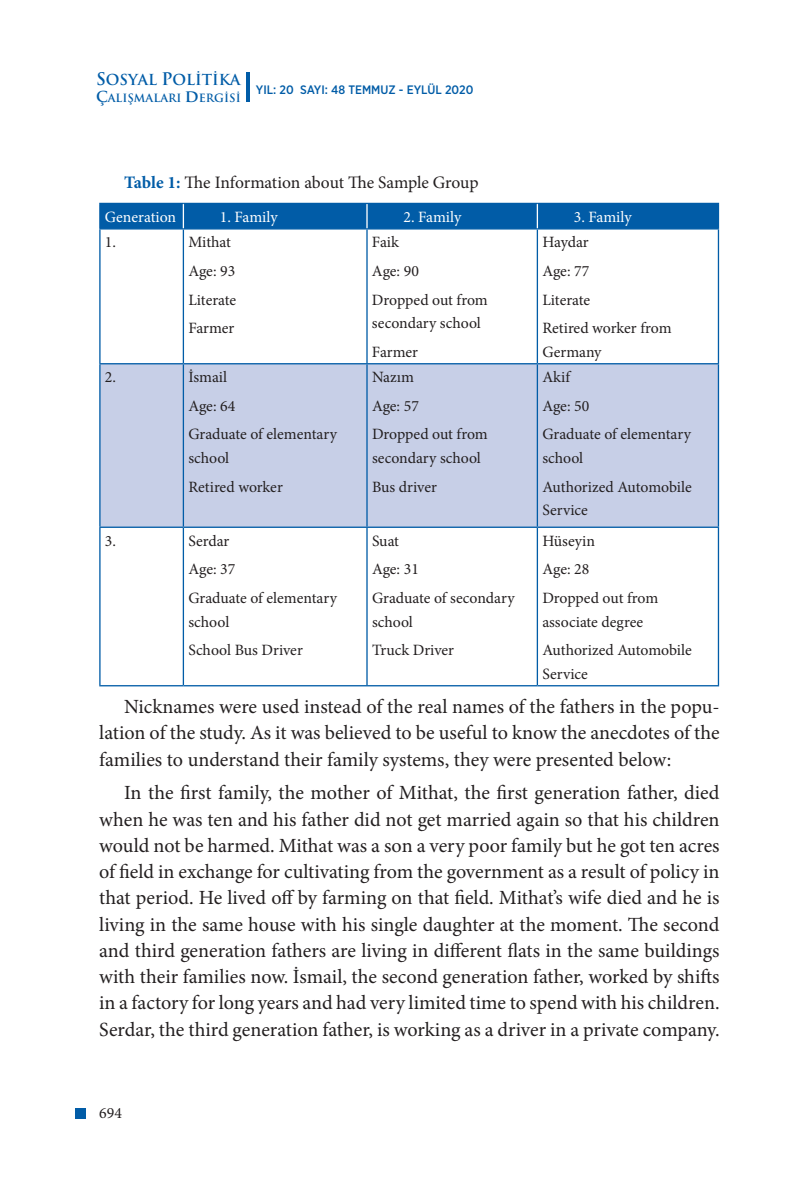
<style>
.page{position:relative;width:794px;height:1191px;background:#fff}
.page>*{position:absolute;margin:0;border:0;box-sizing:border-box;transform-origin:0 0}
.t1{font:20.12px/26.2px "Minion Pro";letter-spacing:-.005em;color:#231f20;text-align:justify}
.t2{font:17.5px "Minion Pro";letter-spacing:-.01em;color:#231f20}
.t3{font:15.75px/28.5px "Minion Pro";letter-spacing:-.005em;color:#231f20}
.t4{font:15.75px "Minion Pro";color:#fff}
.t5{font:700 14.7px "Trajan Pro";color:#015ca7}
.t6{font:500 12.25px "Gotham Narrow";color:#015ca7}
.t7{font:700 11.2px "Trajan Pro";color:#015ca7}
.s1{font-size:16.97px}
.s2{font-size:14.7px}
.s3{font-size:16.62px}
.s4{font-weight:700;color:#015ca7}
</style>
<div class="page">
<hr style="left:247px;top:72px;width:3px;height:30px;background:#015ca7">
<div style="left:75px;top:1107px;width:11px;height:11px;background:#015ca7"></div>
<div style="left:101px;top:364px;width:617px;height:162px;background:#c7cfe7"></div>
<hr style="left:99px;top:203px;width:84px;height:1px;background:#015ca7">
<hr style="left:99px;top:204px;width:2px;height:24px;background:#015ca7">
<hr style="left:99px;top:228px;width:84px;height:1px;background:#015ca7">
<hr style="left:99px;top:229px;width:2px;height:134px;background:#015ca7">
<hr style="left:183px;top:229px;width:1px;height:134px;background:#015ca7">
<hr style="left:366px;top:229px;width:2px;height:134px;background:#015ca7">
<hr style="left:537px;top:229px;width:1px;height:134px;background:#015ca7">
<hr style="left:718px;top:229px;width:1px;height:134px;background:#015ca7">
<hr style="left:99px;top:363px;width:84px;height:1px;background:#015ca7">
<hr style="left:99px;top:364px;width:2px;height:162px;background:#015ca7">
<hr style="left:183px;top:363px;width:184px;height:1px;background:#015ca7">
<hr style="left:183px;top:364px;width:1px;height:162px;background:#015ca7">
<hr style="left:367px;top:363px;width:170px;height:1px;background:#015ca7">
<hr style="left:366px;top:364px;width:2px;height:162px;background:#015ca7">
<hr style="left:537px;top:363px;width:182px;height:1px;background:#015ca7">
<hr style="left:537px;top:364px;width:1px;height:162px;background:#015ca7">
<hr style="left:718px;top:364px;width:1px;height:162px;background:#015ca7">
<hr style="left:99px;top:526px;width:84px;height:2px;background:#015ca7">
<hr style="left:99px;top:528px;width:2px;height:157px;background:#015ca7">
<hr style="left:183px;top:526px;width:184px;height:2px;background:#015ca7">
<hr style="left:183px;top:528px;width:1px;height:157px;background:#015ca7">
<hr style="left:367px;top:526px;width:170px;height:2px;background:#015ca7">
<hr style="left:366px;top:528px;width:2px;height:157px;background:#015ca7">
<hr style="left:537px;top:526px;width:182px;height:2px;background:#015ca7">
<hr style="left:537px;top:528px;width:1px;height:157px;background:#015ca7">
<hr style="left:718px;top:528px;width:1px;height:157px;background:#015ca7">
<hr style="left:99px;top:685px;width:84px;height:1px;background:#015ca7">
<hr style="left:183px;top:685px;width:184px;height:1px;background:#015ca7">
<hr style="left:367px;top:685px;width:170px;height:1px;background:#015ca7">
<hr style="left:537px;top:685px;width:182px;height:1px;background:#015ca7">
<div style="left:101px;top:203px;width:618px;height:26px;background:#015ca7"></div>
<p class="t5" style="left:96px;top:71px;width:146px"><span class="s1">S</span>OSYAL <span class="s1">P</span>OLİTİKA</p>
<p class="t7" style="left:96px;top:91px;width:146px"><span class="s2">Ç</span>ALIŞMALARI <span class="s3">d</span>ERGİSİ</p>
<p class="t6" style="left:256px;top:82px;width:219px">YIL: 20 SAYI: 48 TEMMUZ - EYLÜL 2020</p>
<p class="t2" style="left:124px;top:171px;width:356px"><span class="s4">Table 1:</span> The Information about The Sample Group</p>
<p class="t4" style="left:105px;top:206px;width:73px">Generation</p>
<p class="t4" style="left:220px;top:206px;width:59px">1. Family</p>
<p class="t4" style="left:403px;top:206px;width:59px">2. Family</p>
<p class="t4" style="left:574px;top:206px;width:59px">3. Family</p>
<p class="t3" style="left:105px;top:228px;width:13px">1.</p>
<p class="t3" style="left:188px;top:228px;width:49px">Mithat<br>Age: 93<br>Literate<br>Farmer</p>
<p class="t3" style="left:372px;top:228px;width:117px">Faik<br>Age: 90<br>Dropped out from</p>
<p class="t3" style="left:542px;top:228px;width:131px">Haydar<br>Age: 77<br>Literate<br>Retired worker from</p>
<p class="t3" style="left:542px;top:337px;width:61px">Germany</p>
<p class="t3" style="left:372px;top:309px;width:110px">secondary school<br>Farmer</p>
<p class="t3" style="left:105px;top:363px;width:13px">2.</p>
<p class="t3" style="left:188px;top:363px;width:150px">İsmail<br>Age: 64<br>Graduate of elementary</p>
<p class="t3" style="left:188px;top:444px;width:96px">school<br>Retired worker</p>
<p class="t3" style="left:372px;top:363px;width:117px">Nazım<br>Age: 57<br>Dropped out from</p>
<p class="t3" style="left:372px;top:444px;width:110px">secondary school<br>Bus driver</p>
<p class="t3" style="left:542px;top:363px;width:150px">Akif<br>Age: 50<br>Graduate of elementary</p>
<p class="t3" style="left:542px;top:444px;width:151px">school<br>Authorized Automobile</p>
<p class="t3" style="left:542px;top:496px;width:47px">Service</p>
<p class="t3" style="left:105px;top:526px;width:13px">3.</p>
<p class="t3" style="left:188px;top:526px;width:150px">Serdar<br>Age: 37<br>Graduate of elementary</p>
<p class="t3" style="left:188px;top:607px;width:116px">school<br>School Bus Driver</p>
<p class="t3" style="left:372px;top:526px;width:144px">Suat<br>Age: 31<br>Graduate of secondary</p>
<p class="t3" style="left:372px;top:607px;width:84px">school<br>Truck Driver</p>
<p class="t3" style="left:542px;top:526px;width:117px">Hüseyin<br>Age: 28<br>Dropped out from</p>
<p class="t3" style="left:542px;top:607px;width:151px">associate degree<br>Authorized Automobile</p>
<p class="t3" style="left:542px;top:659px;width:47px">Service</p>
<p class="t1" style="left:99px;top:693px;width:622px;text-indent:25px">Nicknames were used instead of the real names of the fathers in the popu&shy;lation of the study. As it was believed to be useful to know the anecdotes of the families to understand their family systems, they were presented below:</p>
<p class="t1" style="left:99px;top:780px;width:622px;text-indent:25px">In the first family, the mother of Mithat, the first generation father, died when he was ten and his father did not get married again so that his children would not be harmed. Mithat was a son a very poor family but he got ten acres of field in exchange for cultivating from the government as a result of policy in that period. He lived off by farming on that field. Mithat’s wife died and he is living in the same house with his single daughter at the moment. The second and third generation fathers are living in different flats in the same buildings with their families now. İsmail, the second generation father, worked by shifts in a factory for long years and had very limited time to spend with his children.<br>Serdar, the third generation father, is working as a driver in a private company.</p>
<p class="t3" style="left:99px;top:1098px;width:24px">694</p>
</div>
